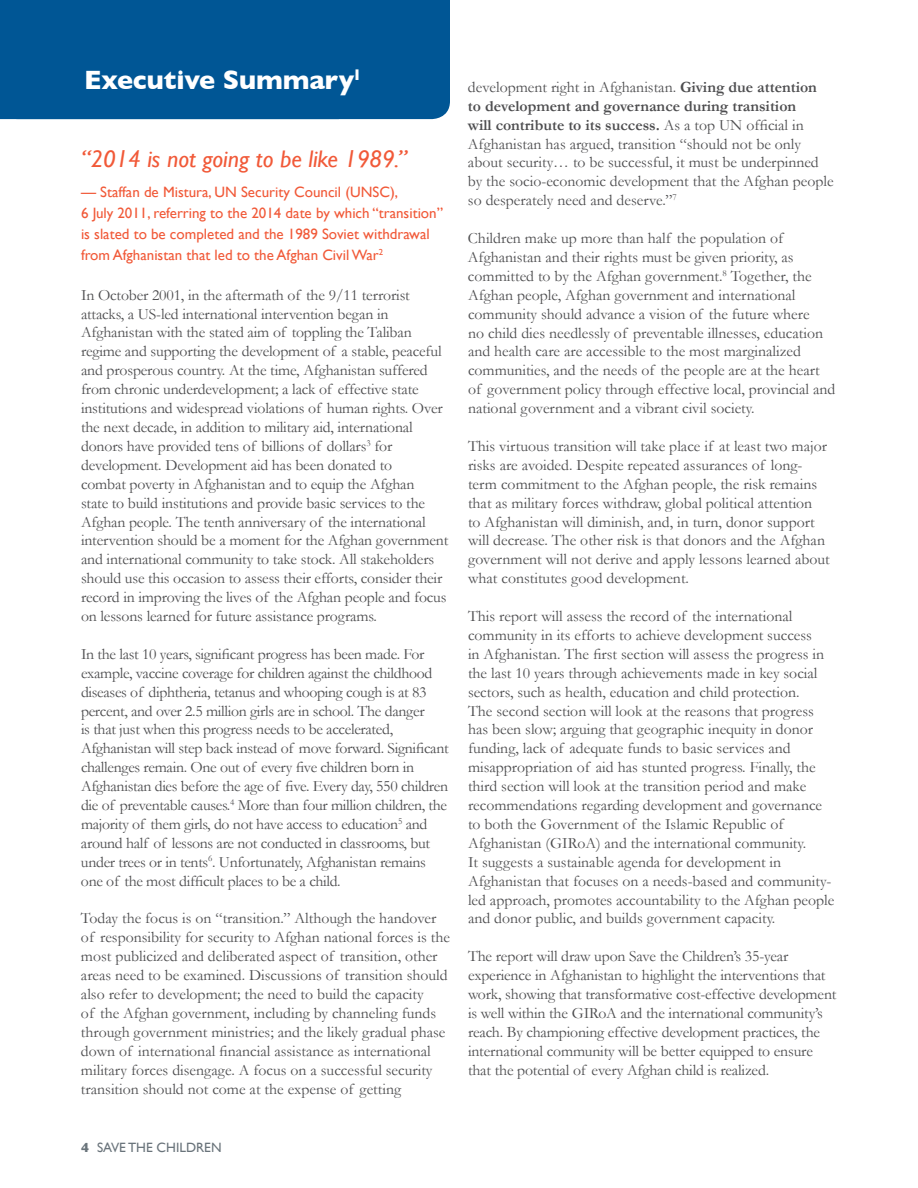
<style>
.page{position:relative;width:918px;height:1188px;background:#fff}
.page>*{position:absolute;margin:0;border:0;box-sizing:border-box;transform-origin:0 0}
.t1{font:700 27px "Gill Sans";letter-spacing:-.005em;color:#fff}
.t2{font:italic 24px "Gill Sans";color:#f15938}
.t3{font:15.75px/18.9px "Garamond";color:#4d4d4f}
.t4{font:15.75px/18.9px "Garamond";letter-spacing:-.02em;color:#4d4d4f}
.t5{font:15px/21px "Gill Sans";color:#f15938}
.t6{font:13.5px "Gill Sans";color:#6a747b}
.s1{font-weight:700}
</style>
<div class="page">
<div style="left:0;top:0;width:450px;height:119px;background:#005695"></div>
<h1 class="t1" style="left:84px;top:64px;width:279px">Executive Summary<sup>1</sup></h1>
<h2 class="t2" style="left:81px;top:146px;width:328px">“2014 is not going to be like 1989.”</h2>
<p class="t5" style="left:81px;top:182px;width:364px">— Staffan de Mistura, UN Security Council (UNSC),<br>6 July 2011, referring to the 2014 date by which “transition” is slated to be completed and the 1989 Soviet withdrawal from Afghanistan that led to the Afghan Civil War<sup>2</sup></p>
<p class="t3" style="left:81px;top:285px;width:369px">In October 2001, in the aftermath of the 9/11 terrorist attacks, a US-led international intervention began in Afghanistan with the stated aim of toppling the Taliban regime and supporting the development of a stable, peaceful and prosperous country. At the time, Afghanistan suffered from chronic underdevelopment; a lack of effective state institutions and widespread violations of human rights. Over the next decade, in addition to military aid, international donors have provided tens of billions of dollars<sup>3</sup> for development. Development aid has been donated to<br>combat poverty in Afghanistan and to equip the Afghan<br>state to build institutions and provide basic services to the Afghan people. The tenth anniversary of the international intervention should be a moment for the Afghan government and international community to take stock. All stakeholders should use this occasion to assess their efforts, consider their record in improving the lives of the Afghan people and focus on lessons learned for future assistance programs.</p>
<p class="t4" style="left:81px;top:644px;width:369px">In the last 10 years, significant progress has been made. For example, vaccine coverage for children against the childhood diseases of diphtheria, tetanus and whooping cough is at 83 percent, and over 2.5 million girls are in school. The danger<br>is that just when this progress needs to be accelerated, Afghanistan will step back instead of move forward. Significant challenges remain. One out of every five children born in Afghanistan dies before the age of five. Every day, 550 children die of preventable causes.<sup>4</sup> More than four million children, the majority of them girls, do not have access to education<sup>5</sup> and around half of lessons are not conducted in classrooms, but under trees or in tents<sup>6</sup>. Unfortunately, Afghanistan remains one of the most difficult places to be a child.</p>
<p class="t3" style="left:81px;top:909px;width:371px">Today the focus is on “transition.” Although the handover of responsibility for security to Afghan national forces is the most publicized and deliberated aspect of transition, other areas need to be examined. Discussions of transition should also refer to development; the need to build the capacity<br>of the Afghan government, including by channeling funds through government ministries; and the likely gradual phase down of international financial assistance as international military forces disengage. A focus on a successful security transition should not come at the expense of getting</p>
<p class="t6" style="left:81px;top:1140px;width:31px"><span class="s1">4</span> SAVE</p>
<p class="t6" style="left:128px;top:1140px;width:10px">THE</p>
<p class="t6" style="left:157px;top:1140px;width:19px">CHILDREN</p>
<p class="t3" style="left:468px;top:77px;width:367px">development right in Afghanistan. <span class="s1">Giving due attention to development and governance during transition<br>will contribute to its success.</span> As a top UN official in Afghanistan has argued, transition “should not be only about security… to be successful, it must be underpinned by the socio-economic development that the Afghan people so desperately need and deserve.”<sup>7</sup></p>
<p class="t3" style="left:468px;top:228px;width:369px">Children make up more than half the population of Afghanistan and their rights must be given priority, as committed to by the Afghan government.<sup>8</sup> Together, the Afghan people, Afghan government and international community should advance a vision of the future where<br>no child dies needlessly of preventable illnesses, education and health care are accessible to the most marginalized communities, and the needs of the people are at the heart of government policy through effective local, provincial and national government and a vibrant civil society.</p>
<p class="t3" style="left:468px;top:436px;width:363px">This virtuous transition will take place if at least two major risks are avoided. Despite repeated assurances of long&shy;term commitment to the Afghan people, the risk remains that as military forces withdraw, global political attention<br>to Afghanistan will diminish, and, in turn, donor support will decrease. The other risk is that donors and the Afghan government will not derive and apply lessons learned about what constitutes good development.</p>
<p class="t3" style="left:468px;top:606px;width:368px">This report will assess the record of the international community in its efforts to achieve development success<br>in Afghanistan. The first section will assess the progress in the last 10 years through achievements made in key social sectors, such as health, education and child protection.<br>The second section will look at the reasons that progress has been slow; arguing that geographic inequity in donor funding, lack of adequate funds to basic services and misappropriation of aid has stunted progress. Finally, the third section will look at the transition period and make recommendations regarding development and governance to both the Government of the Islamic Republic of Afghanistan (GIRoA) and the international community.<br>It suggests a sustainable agenda for development in Afghanistan that focuses on a needs-based and community&shy;led approach, promotes accountability to the Afghan people and donor public, and builds government capacity.</p>
<p class="t3" style="left:468px;top:947px;width:370px">The report will draw upon Save the Children’s 35-year experience in Afghanistan to highlight the interventions that work, showing that transformative cost-effective development is well within the GIRoA and the international community’s reach. By championing effective development practices, the international community will be better equipped to ensure that the potential of every Afghan child is realized.</p>
</div>
